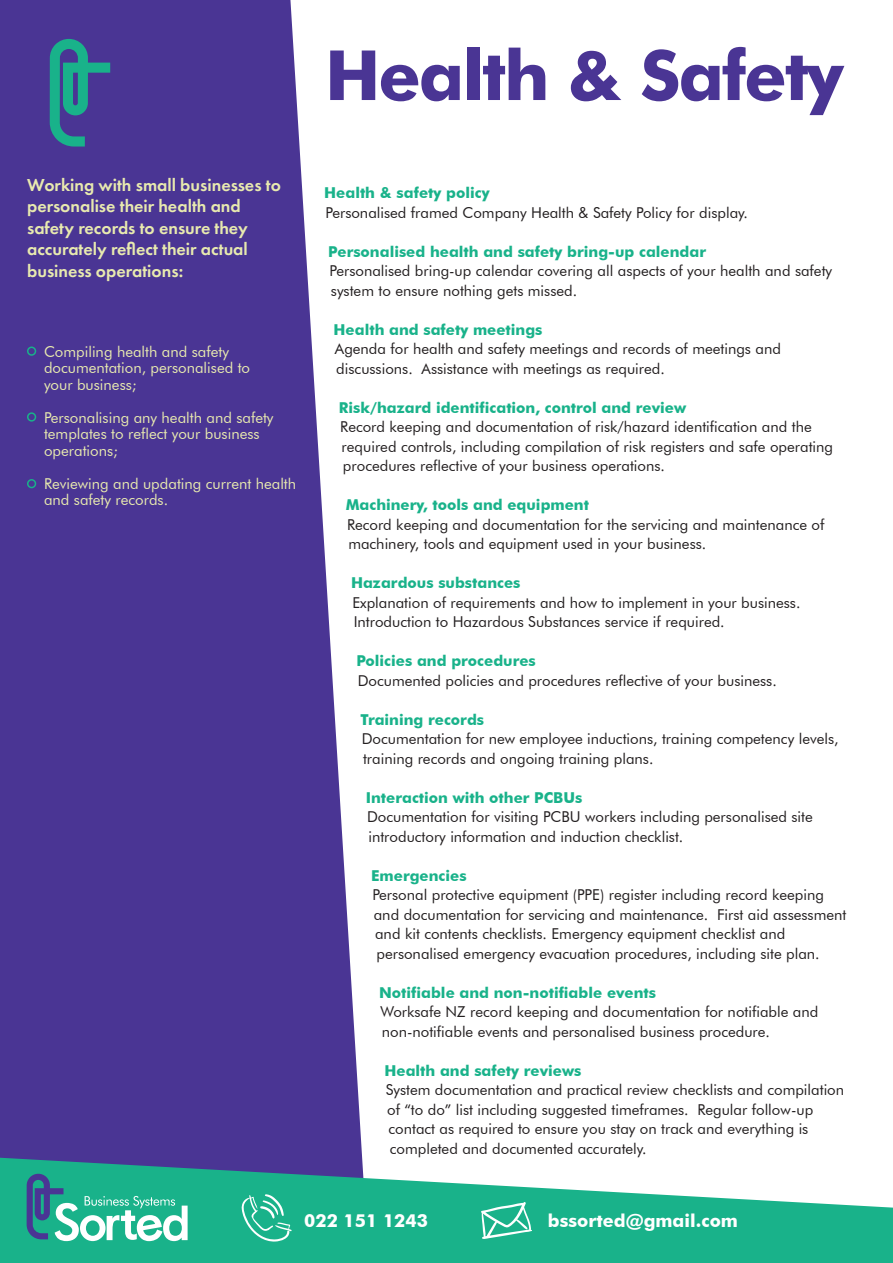
<style>
.page{position:relative;width:893px;height:1263px;background:#fff}
.page>*{position:absolute;margin:0;border:0;box-sizing:border-box;transform-origin:0 0}
.t1{font:700 69.3px "Futura BT";letter-spacing:-.03em;color:#4a3594}
.t2{font:600 18px/21.6px "Futura PT";color:#e8eaaf}
.t3{font:700 18px "Futura BT";color:#fff}
.t4{font:15px/19.5px "Futura BT";color:#231f20}
.t5{font:700 15px "Futura BT";color:#19b28a}
.t6{font:15px/16.5px "Futura BT";color:#e8eaaf}
</style>
<div class="page">
<svg style="left:0;top:0;width:363px;height:1158px;fill:#4a3594"></svg>
<svg style="left:0;top:1158px;width:893px;height:105px;fill:#19b28a"></svg>
<svg style="left:50px;top:39px;width:60px;height:108px"></svg>
<div style="left:27px;top:346px;width:9px;height:10px;border:2px solid #19b28a;border-radius:50%"></div>
<div style="left:27px;top:412px;width:9px;height:10px;border:2px solid #19b28a;border-radius:50%"></div>
<div style="left:27px;top:479px;width:9px;height:9px;border:2px solid #19b28a;border-radius:50%"></div>
<svg style="left:27px;top:1174px;width:161px;height:67px"></svg>
<svg style="left:241px;top:1194px;width:51px;height:48px"></svg>
<svg style="left:481px;top:1201px;width:51px;height:38px"></svg>
<h1 class="t1" style="left:325px;top:33px;width:520px">Health &amp; Safety</h1>
<p class="t2" style="left:27px;top:174px;width:255px">Working with small businesses to personalise their health and safety records to ensure they accurately reflect their actual business operations:</p>
<p class="t6" style="left:44px;top:343px;width:208px">Compiling health and safety documentation, personalised to your business;</p>
<p class="t6" style="left:44px;top:409px;width:231px">Personalising any health and safety templates to reflect your business operations;</p>
<p class="t6" style="left:44px;top:475px;width:254px">Reviewing and updating current health and safety records.</p>
<p class="t5" style="left:324px;top:184px;width:167px">Health &amp; safety policy</p>
<p class="t4" style="left:326px;top:202px;width:424px">Personalised framed Company Health &amp; Safety Policy for display.</p>
<p class="t5" style="left:328px;top:242px;width:379px">Personalised health and safety bring-up calendar</p>
<p class="t4" style="left:330px;top:261px;width:504px">Personalised bring-up calendar covering all aspects of your health and safety system to ensure nothing gets missed.</p>
<p class="t5" style="left:334px;top:320px;width:210px">Health and safety meetings</p>
<p class="t4" style="left:335px;top:339px;width:447px">Agenda for health and safety meetings and records of meetings and discussions. Assistance with meetings as required.</p>
<p class="t5" style="left:339px;top:398px;width:349px">Risk/hazard identification, control and review</p>
<p class="t4" style="left:340px;top:417px;width:494px">Record keeping and documentation of risk/hazard identification and the required controls, including compilation of risk registers and safe operating procedures reflective of your business operations.</p>
<p class="t5" style="left:346px;top:496px;width:245px">Machinery, tools and equipment</p>
<p class="t4" style="left:347px;top:514px;width:479px">Record keeping and documentation for the servicing and maintenance of machinery, tools and equipment used in your business.</p>
<p class="t5" style="left:351px;top:574px;width:171px">Hazardous substances</p>
<p class="t4" style="left:352px;top:592px;width:450px">Explanation of requirements and how to implement in your business.<br>Introduction to Hazardous Substances service if required.</p>
<p class="t5" style="left:356px;top:652px;width:181px">Policies and procedures</p>
<p class="t4" style="left:358px;top:670px;width:421px">Documented policies and procedures reflective of your business.</p>
<p class="t5" style="left:360px;top:710px;width:125px">Training records</p>
<p class="t4" style="left:362px;top:729px;width:478px">Documentation for new employee inductions, training competency levels, training records and ongoing training plans.</p>
<p class="t5" style="left:366px;top:788px;width:218px">Interaction with other PCBUs</p>
<p class="t4" style="left:367px;top:807px;width:447px">Documentation for visiting PCBU workers including personalised site introductory information and induction checklist.</p>
<p class="t5" style="left:371px;top:866px;width:97px">Emergencies</p>
<p class="t4" style="left:372px;top:885px;width:475px">Personal protective equipment (PPE) register including record keeping and documentation for servicing and maintenance. First aid assessment and kit contents checklists. Emergency equipment checklist and personalised emergency evacuation procedures, including site plan.</p>
<p class="t5" style="left:379px;top:983px;width:278px">Notifiable and non-notifiable events</p>
<p class="t4" style="left:380px;top:1002px;width:439px">Worksafe NZ record keeping and documentation for notifiable and non-notifiable events and personalised business procedure.</p>
<p class="t5" style="left:384px;top:1061px;width:198px">Health and safety reviews</p>
<p class="t4" style="left:386px;top:1080px;width:460px">System documentation and practical review checklists and compilation of “to do” list including suggested timeframes. Regular follow-up contact as required to ensure you stay on track and everything is completed and documented accurately.</p>
<p class="t3" style="left:304px;top:1209px;width:125px">022 151 1243</p>
<p class="t3" style="left:548px;top:1209px;width:192px">bssorted@gmail.com</p>
</div>
